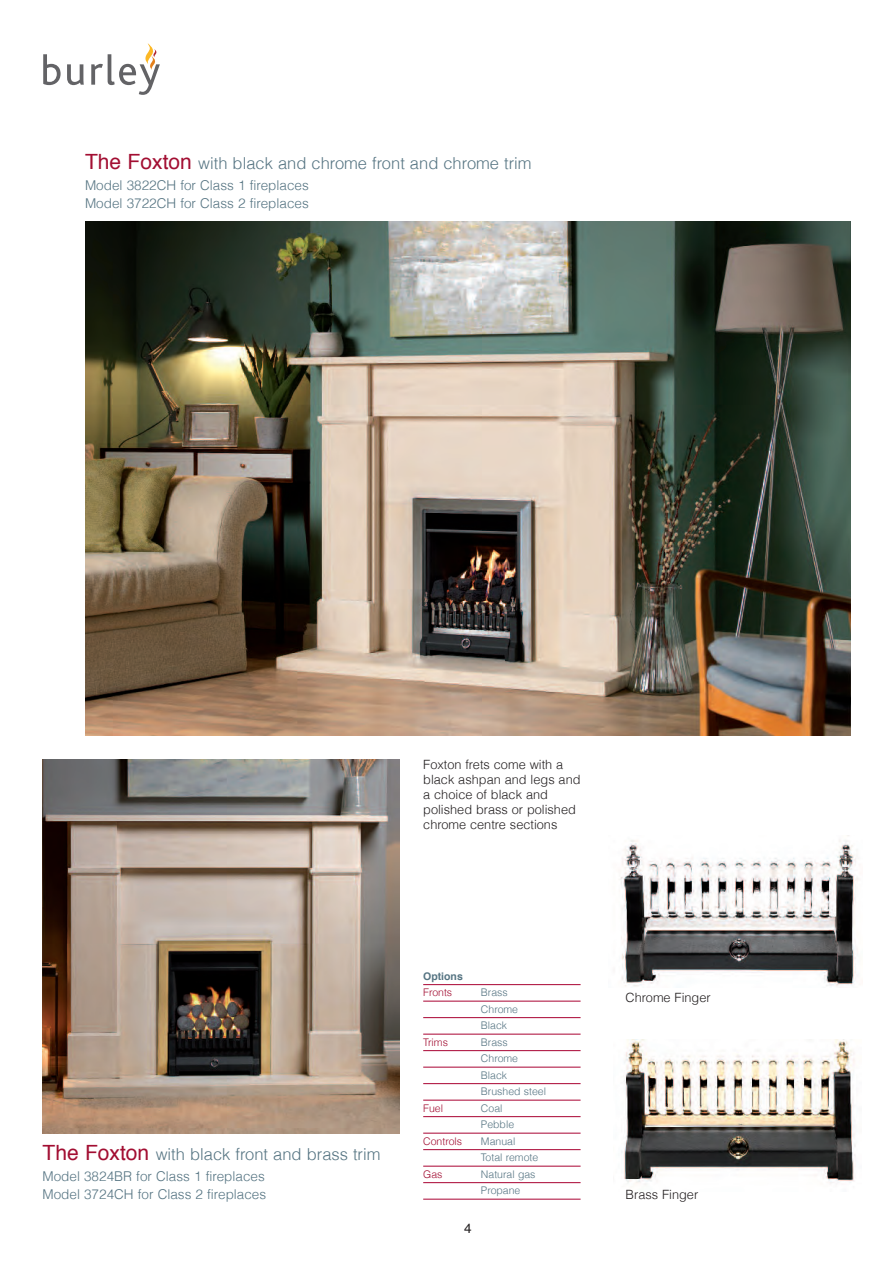
<style>
.page{position:relative;width:893px;height:1263px;background:#fff}
.page>*{position:absolute;margin:0;border:0;box-sizing:border-box;transform-origin:0 0}
.t1{font:300 16.5px "Helvetica";color:#557482}
.t2{font:300 13.5px/18px "Helvetica";color:#557482}
.t3{font:13.5px "Helvetica";color:#231f20}
.t4{font:300 12.75px/15px "Helvetica";color:#231f20}
.t5{font:300 10.5px/16.5px "Helvetica";color:#557482}
.t6{font:300 10.5px "Helvetica";color:#a20e32}
.t7{font:700 10.5px "Helvetica";color:#557482}
.s1{font-weight:400;font-size:21px;color:#a20e32}
</style>
<div class="page">
<svg style="left:43px;top:54px;width:18px;height:31px"></svg>
<svg style="left:67px;top:64px;width:17px;height:21px"></svg>
<svg style="left:91px;top:43px;width:69px;height:52px"></svg>
<img style="left:85px;top:221px;width:765px;height:515px">
<hr style="left:423px;top:984px;width:158px;height:1px;background:#a90332">
<hr style="left:423px;top:1001px;width:158px;height:1px;background:#a90332">
<hr style="left:423px;top:1017px;width:158px;height:1px;background:#a90332">
<hr style="left:423px;top:1034px;width:158px;height:1px;background:#a90332">
<hr style="left:423px;top:1050px;width:158px;height:1px;background:#a90332">
<hr style="left:423px;top:1067px;width:158px;height:1px;background:#a90332">
<hr style="left:423px;top:1083px;width:158px;height:1px;background:#a90332">
<hr style="left:423px;top:1100px;width:158px;height:1px;background:#a90332">
<hr style="left:423px;top:1116px;width:158px;height:1px;background:#a90332">
<hr style="left:423px;top:1133px;width:158px;height:1px;background:#a90332">
<hr style="left:423px;top:1149px;width:158px;height:1px;background:#a90332">
<hr style="left:423px;top:1166px;width:158px;height:1px;background:#a90332">
<hr style="left:423px;top:1182px;width:158px;height:1px;background:#a90332">
<hr style="left:423px;top:1199px;width:158px;height:1px;background:#a90332">
<img style="left:43px;top:759px;width:357px;height:374px">
<img style="left:620px;top:840px;width:239px;height:147px">
<img style="left:621px;top:1039px;width:235px;height:146px">
<p class="t1" style="left:85px;top:156px;width:448px"><span class="s1">The Foxton</span> with black and chrome front and chrome trim</p>
<p class="t2" style="left:85px;top:177px;width:225px">Model 3822CH for Class 1 fireplaces<br>Model 3722CH for Class 2 fireplaces</p>
<p class="t4" style="left:423px;top:758px;width:159px">Foxton frets come with a black ashpan and legs and a choice of black and polished brass or polished chrome centre sections</p>
<p class="t1" style="left:43px;top:1147px;width:340px"><span class="s1">The Foxton</span> with black front and brass trim</p>
<p class="t2" style="left:43px;top:1168px;width:225px">Model 3824BR for Class 1 fireplaces<br>Model 3724CH for Class 2 fireplaces</p>
<p class="t7" style="left:423px;top:972px;width:41px">Options</p>
<p class="t6" style="left:423px;top:988px;width:30px">Fronts</p>
<p class="t5" style="left:481px;top:985px;width:39px">Brass<br>Chrome<br>Black</p>
<p class="t6" style="left:423px;top:1038px;width:26px">Trims</p>
<p class="t5" style="left:481px;top:1035px;width:67px">Brass<br>Chrome<br>Black<br>Brushed steel</p>
<p class="t6" style="left:423px;top:1104px;width:21px">Fuel</p>
<p class="t5" style="left:481px;top:1101px;width:35px">Coal<br>Pebble</p>
<p class="t6" style="left:423px;top:1137px;width:40px">Controls</p>
<p class="t5" style="left:481px;top:1134px;width:59px">Manual<br>Total remote</p>
<p class="t6" style="left:423px;top:1170px;width:21px">Gas</p>
<p class="t5" style="left:481px;top:1167px;width:56px">Natural gas<br>Propane</p>
<p class="t3" style="left:464px;top:1222px;width:9px">4</p>
<p class="t4" style="left:626px;top:991px;width:87px">Chrome Finger</p>
<p class="t4" style="left:626px;top:1188px;width:74px">Brass Finger</p>
</div>
